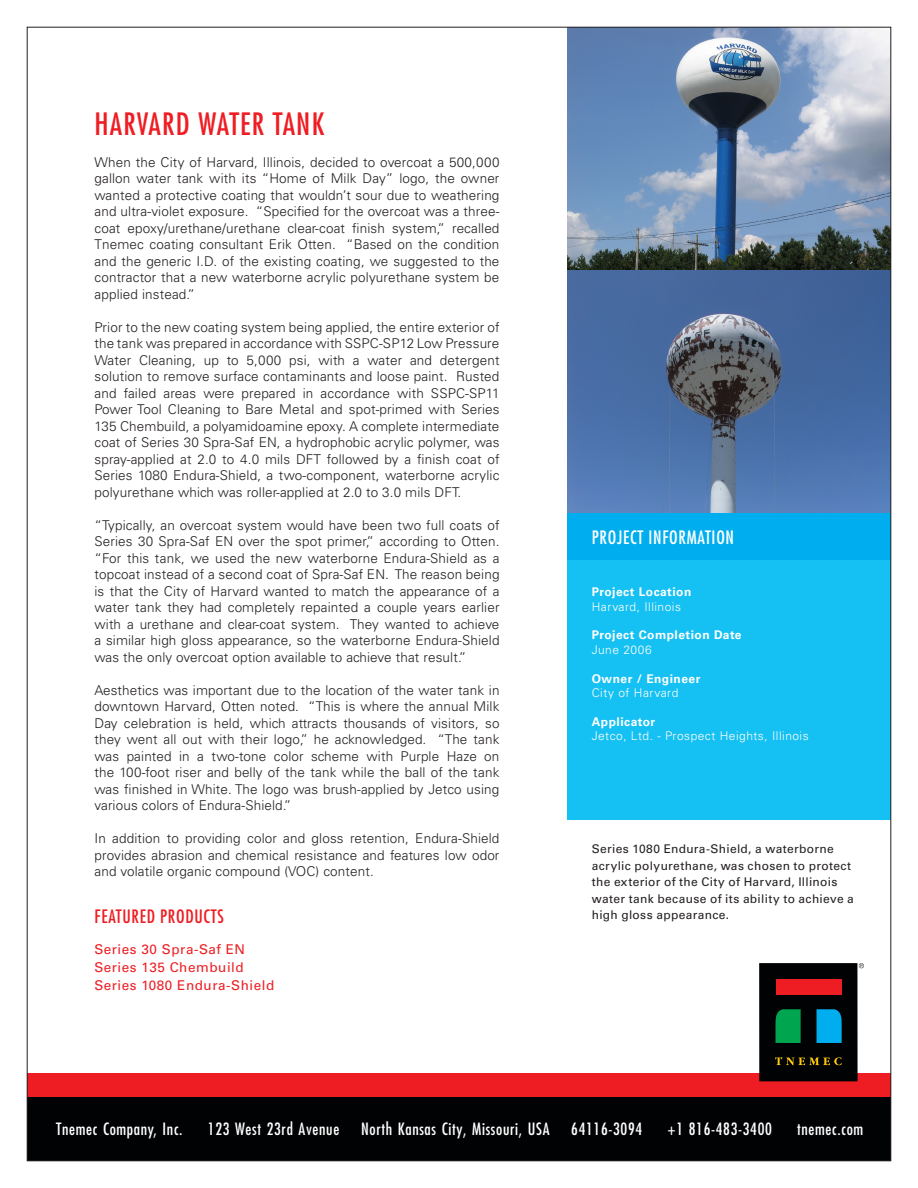
<style>
.page{position:relative;width:918px;height:1188px;background:#fff}
.page>*{position:absolute;margin:0;border:0;box-sizing:border-box;transform-origin:0 0}
.t1{font:condensed 30px "Futura Std";letter-spacing:.04em;color:#ee1d23}
.t2{font:condensed 18px "Futura Std";letter-spacing:.04em;color:#fff}
.t3{font:condensed 18px "Futura Std";letter-spacing:.04em;color:#ee1d23}
.t4{font:condensed 16.5px "Futura Std";letter-spacing:.04em;color:#fff}
.t5{font:300 13.5px/16.5px "Univers LT Std";letter-spacing:.01em;color:#231f20;text-align:justify}
.t6{font:13.5px "Univers LT Std";letter-spacing:.04em;color:#ee1d23}
.Body_on_White{font:12px/16.5px "Univers LT Std";letter-spacing:.025em;color:#231f20}
.t7{font:300 12px "Univers LT Std";letter-spacing:.04em;color:#fff}
.t8{font:700 12px "Univers LT Std";letter-spacing:.04em;color:#fff}
</style>
<div class="page">
<div style="left:27px;top:1097px;width:864px;height:64px;background:#010203"></div>
<div style="left:27px;top:1074px;width:864px;height:23px;background:#ee1d23"></div>
<div style="left:567px;top:513px;width:324px;height:48px;background:#00aeef"></div>
<div style="left:567px;top:561px;width:324px;height:259px;background:#15c0f2"></div>
<img style="left:567px;top:270px;width:322px;height:243px">
<svg style="left:567px;top:29px;width:322px;height:241px;background:#7990ab"></svg>
<div style="left:759px;top:963px;width:99px;height:118px;background:#010203"></div>
<div style="left:776px;top:979px;width:65px;height:15px;background:#ee1d23"></div>
<svg style="left:775px;top:1009px;width:26px;height:34px"></svg>
<svg style="left:817px;top:1009px;width:25px;height:34px"></svg>
<svg style="left:775px;top:1057px;width:67px;height:8px"></svg>
<svg style="left:859px;top:963px;width:5px;height:5px"></svg>
<p class="t1" style="left:94px;top:106px;width:231px">HARVARD WATER TANK</p>
<p class="t5" style="left:94px;top:154px;width:407px">When the City of Harvard, Illinois, decided to overcoat a 500,000 gallon water tank with its “Home of Milk Day” logo, the owner wanted a protective coating that wouldn’t sour due to weathering and ultra-violet exposure. “Specified for the overcoat was a three&shy;coat epoxy/urethane/urethane clear-coat finish system,” recalled Tnemec coating consultant Erik Otten. “Based on the condition and the generic I.D. of the existing coating, we suggested to the contractor that a new waterborne acrylic polyurethane system be applied instead.”</p>
<p class="t5" style="left:94px;top:319px;width:407px">Prior to the new coating system being applied, the entire exterior of the tank was prepared in accordance with SSPC-SP12 Low Pressure Water Cleaning, up to 5,000 psi, with a water and detergent solution to remove surface contaminants and loose paint. Rusted and failed areas were prepared in accordance with SSPC-SP11<br>Power Tool Cleaning to Bare Metal and spot-primed with Series 135 Chembuild, a polyamidoamine epoxy. A complete intermediate coat of Series 30 Spra-Saf EN, a hydrophobic acrylic polymer, was spray-applied at 2.0 to 4.0 mils DFT followed by a finish coat of Series 1080 Endura-Shield, a two-component, waterborne acrylic polyurethane which was roller-applied at 2.0 to 3.0 mils DFT.</p>
<p class="t5" style="left:94px;top:517px;width:407px">“Typically, an overcoat system would have been two full coats of Series 30 Spra-Saf EN over the spot primer,” according to Otten. “For this tank, we used the new waterborne Endura-Shield as a topcoat instead of a second coat of Spra-Saf EN. The reason being is that the City of Harvard wanted to match the appearance of a water tank they had completely repainted a couple years earlier with a urethane and clear-coat system. They wanted to achieve a similar high gloss appearance, so the waterborne Endura-Shield was the only overcoat option available to achieve that result.”</p>
<p class="t5" style="left:94px;top:682px;width:407px">Aesthetics was important due to the location of the water tank in downtown Harvard, Otten noted. “This is where the annual Milk Day celebration is held, which attracts thousands of visitors, so they went all out with their logo,” he acknowledged. “The tank was painted in a two-tone color scheme with Purple Haze on the 100-foot riser and belly of the tank while the ball of the tank was finished in White. The logo was brush-applied by Jetco using various colors of Endura-Shield.”</p>
<p class="t5" style="left:94px;top:830px;width:406px">In addition to providing color and gloss retention, Endura-Shield provides abrasion and chemical resistance and features low odor and volatile organic compound (VOC) content.</p>
<p class="t3" style="left:94px;top:906px;width:131px">FEATURED PRODUCTS</p>
<p class="t6" style="left:94px;top:941px;width:152px">Series 30 Spra-Saf EN</p>
<p class="t6" style="left:94px;top:959px;width:151px">Series 135 Chembuild</p>
<p class="t6" style="left:94px;top:977px;width:182px">Series 1080 Endura-Shield</p>
<p class="t2" style="left:592px;top:526px;width:144px">PROJECT INFORMATION</p>
<p class="t8" style="left:592px;top:585px;width:101px">Project Location</p>
<p class="t7" style="left:592px;top:599px;width:91px">Harvard, Illinois</p>
<p class="t8" style="left:592px;top:628px;width:151px">Project Completion Date</p>
<p class="t7" style="left:592px;top:642px;width:61px">June 2006</p>
<p class="t8" style="left:592px;top:671px;width:110px">Owner / Engineer</p>
<p class="t7" style="left:592px;top:686px;width:88px">City of Harvard</p>
<p class="t8" style="left:592px;top:715px;width:65px">Applicator</p>
<p class="t7" style="left:592px;top:729px;width:218px">Jetco, Ltd. - Prospect Heights, Illinois</p>
<p class="Body_on_White" style="left:592px;top:841px;width:264px">Series 1080 Endura-Shield, a waterborne acrylic polyurethane, was chosen to protect the exterior of the City of Harvard, Illinois water tank because of its ability to achieve a high gloss appearance.</p>
<p class="t4" style="left:56px;top:1119px;width:128px">Tnemec Company, Inc.</p>
<p class="t4" style="left:208px;top:1119px;width:133px">123 West 23rd Avenue</p>
<p class="t4" style="left:361px;top:1119px;width:190px">North Kansas City, Missouri, USA</p>
<p class="t4" style="left:571px;top:1119px;width:72px">64116-3094</p>
<p class="t4" style="left:668px;top:1119px;width:106px">+1 816-483-3400</p>
<p class="t4" style="left:797px;top:1119px;width:68px">tnemec.com</p>
</div>
